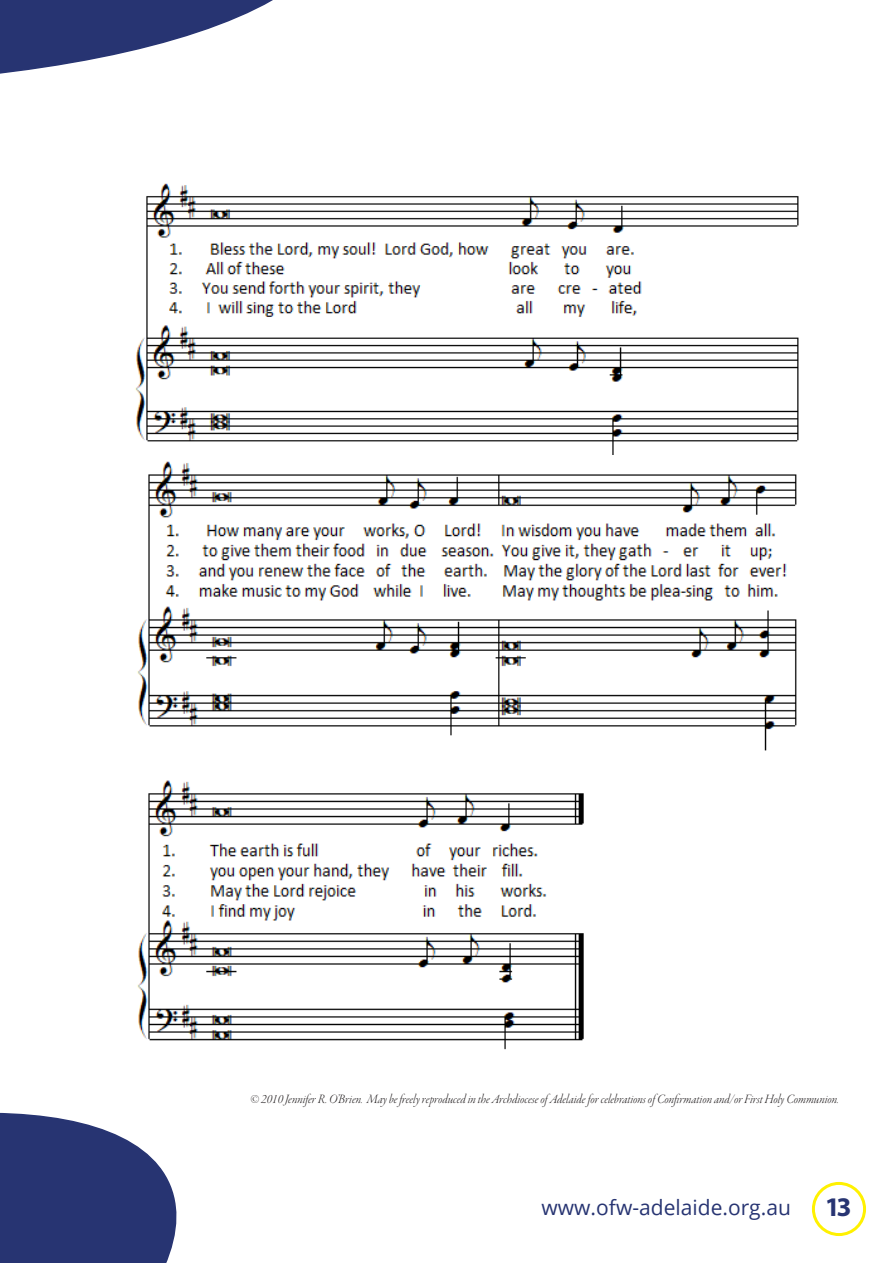
<style>
.page{position:relative;width:893px;height:1263px;background:#fff}
.page>*{position:absolute;margin:0;border:0;box-sizing:border-box;transform-origin:0 0}
.t1{font:700 27px "Myriad Pro";color:#273472}
.t2{font:21px "Open Sans";color:#273472}
.t3{font:13.5px "Garamond Premr Pro Lt It Disp";color:#231f20}
</style>
<div class="page">
<div style="left:812px;top:1182px;width:54px;height:54px;border:3px solid #fff101;border-radius:50%"></div>
<svg style="left:0;top:1112px;width:177px;height:151px;background:#455085"></svg>
<svg style="left:0;top:0;width:273px;height:74px"></svg>
<img style="left:135px;top:183px;width:664px;height:272px">
<img style="left:137px;top:461px;width:660px;height:589px">
<p class="t3" style="left:250px;top:1091px;width:590px">© 2010 Jennifer R. O’Brien. May be freely reproduced in the Archdiocese of Adelaide for celebrations of Confirmation and/or First Holy Communion.</p>
<h2 class="t2" style="left:542px;top:1193px;width:251px">www.ofw-adelaide.org.au</h2>
<h1 class="t1" style="left:827px;top:1189px;width:25px">13</h1>
</div>
